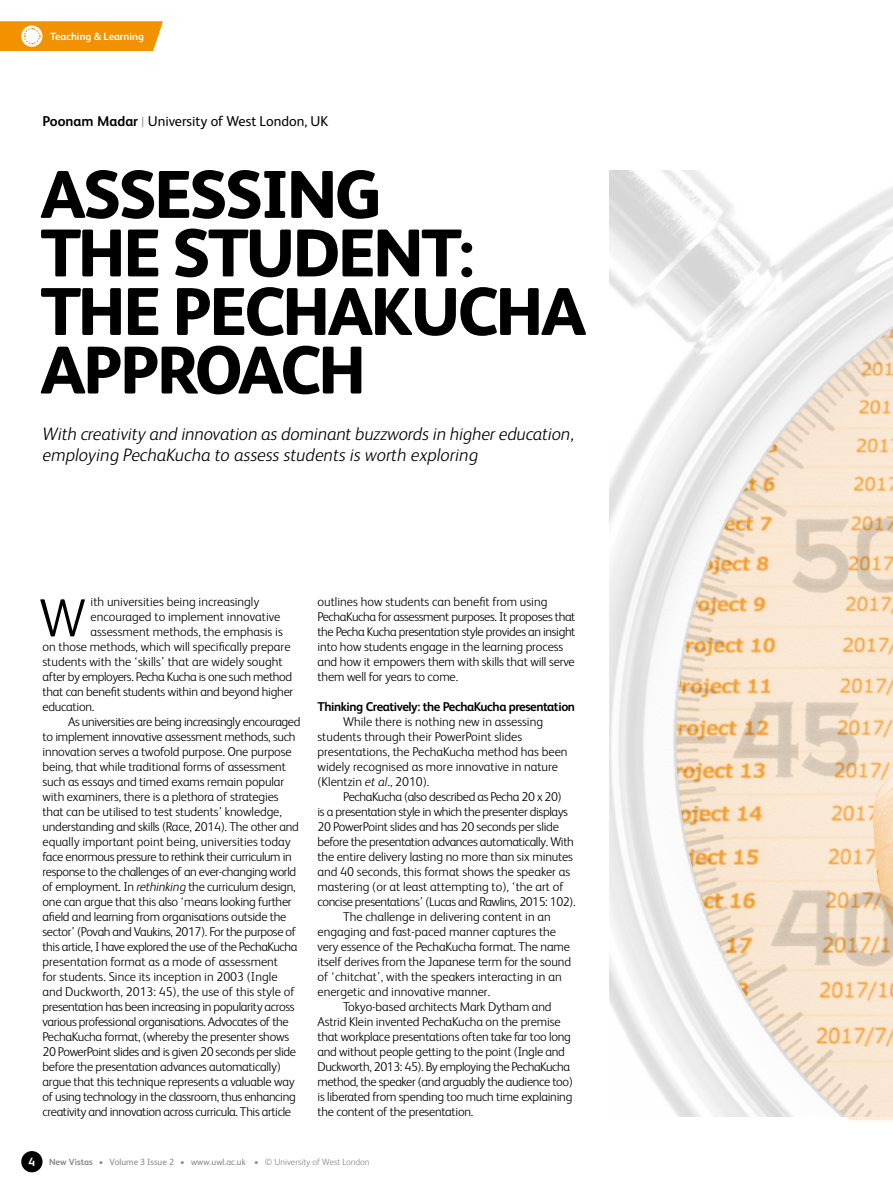
<style>
.page{position:relative;width:893px;height:1191px;background:#fff}
.page>*{position:absolute;margin:0;border:0;box-sizing:border-box;transform-origin:0 0}
.t1{font:800 67.5px/58.5px "FS Albert";letter-spacing:-.04em;color:#000}
.t2{font:300 54px "FS Albert";color:#000}
.t3{font:italic 300 18px/21px "FS Albert";letter-spacing:-.01em;color:#000}
.t4{font:14.25px "FS Albert";color:#000}
.t5{font:300 12.75px/15px "FS Albert";letter-spacing:-.02em;color:#000}
.t6{font:300 12.75px/15px "FS Albert";color:#000}
.t7{font:700 12.75px "FS Albert";letter-spacing:-.03em;color:#000}
.t8{font:700 12px "FS Albert";color:#fff}
.t9{font:700 10.5px "FS Albert";color:#fff}
.t10{font:300 9px "FS Albert";color:#878787}
.s1{font-weight:700}
.s2{font-weight:300;color:#878787}
.s3{font-style:italic}
.s4{font-weight:400}
</style>
<div class="page">
<div style="left:21px;top:1151px;width:22px;height:21px;background:#000;border-radius:50%"></div>
<svg style="left:0;top:21px;width:163px;height:30px;background:#f49d1a"></svg>
<img style="left:609px;top:171px;width:284px;height:945px">
<p class="t9" style="left:50px;top:29px;width:95px">Teaching &amp; Learning</p>
<p class="t4" style="left:43px;top:112px;width:287px"><span class="s1">Poonam Madar</span> <span class="s2">|</span> University of West London, UK</p>
<h1 class="t1" style="left:40px;top:162px;width:547px">ASSESSING<br>THE STUDENT:<br>THE PECHAKUCHA<br>APPROACH</h1>
<h3 class="t3" style="left:43px;top:422px;width:533px">With creativity and innovation as dominant buzzwords in higher education, employing PechaKucha to assess students is worth exploring</h3>
<h2 class="t2" style="left:39px;top:582px;width:48px">W</h2>
<p class="t5" style="left:317px;top:594px;width:259px">outlines how students can benefit from using PechaKucha for assessment purposes. It proposes that the Pecha Kucha presentation style provides an insight into how students engage in the learning process and how it empowers them with skills that will serve them well for years to come.</p>
<p class="t7" style="left:317px;top:698px;width:259px">Thinking Creatively: the PechaKucha presentation</p>
<p class="t6" style="left:317px;top:714px;width:252px;text-indent:26px">While there is nothing new in assessing students through their PowerPoint slides presentations, the PechaKucha method has been widely recognised as more innovative in nature (Klentzin <span class="s3">et al</span>., 2010).</p>
<p class="t5" style="left:343px;top:788px;width:220px">PechaKucha (also described as Pecha 20 x 20)</p>
<p class="t5" style="left:317px;top:803px;width:252px">is a presentation style in which the presenter displays</p>
<p class="t5" style="left:317px;top:818px;width:243px">20 PowerPoint slides and has 20 seconds per slide</p>
<p class="t5" style="left:317px;top:833px;width:258px">before the presentation advances automatically. With</p>
<p class="t5" style="left:317px;top:848px;width:257px">the entire delivery lasting no more than six minutes</p>
<p class="t6" style="left:317px;top:863px;width:254px">and 40 seconds, this format shows the speaker as</p>
<p class="t6" style="left:317px;top:878px;width:248px">mastering (or at least attempting to), ‘the art of</p>
<p class="t5" style="left:317px;top:893px;width:259px">concise presentations’ (Lucas and Rawlins, 2015: 102).</p>
<p class="t6" style="left:343px;top:908px;width:209px">The challenge in delivering content in an</p>
<p class="t6" style="left:317px;top:923px;width:240px">engaging and fast-paced manner captures the</p>
<p class="t5" style="left:317px;top:938px;width:254px">very essence of the PechaKucha format. The name</p>
<p class="t5" style="left:317px;top:953px;width:255px">itself derives from the Japanese term for the sound</p>
<p class="t6" style="left:317px;top:968px;width:246px">of ‘chitchat’, with the speakers interacting in an</p>
<p class="t6" style="left:317px;top:983px;width:174px">energetic and innovative manner.</p>
<p class="t5" style="left:343px;top:998px;width:210px">Tokyo-based architects Mark Dytham and</p>
<p class="t5" style="left:317px;top:1013px;width:245px">Astrid Klein invented PechaKucha on the premise</p>
<p class="t5" style="left:317px;top:1028px;width:255px">that workplace presentations often take far too long</p>
<p class="t5" style="left:317px;top:1043px;width:249px">and without people getting to the point (Ingle and</p>
<p class="t5" style="left:317px;top:1058px;width:254px">Duckworth, 2013: 45). By employing the PechaKucha</p>
<p class="t5" style="left:317px;top:1073px;width:257px">method, the speaker (and arguably the audience too)</p>
<p class="t5" style="left:317px;top:1088px;width:256px">is liberated from spending too much time explaining</p>
<p class="t5" style="left:317px;top:1103px;width:157px">the content of the presentation.</p>
<p class="t6" style="left:91px;top:594px;width:170px">ith universities being increasingly</p>
<p class="t6" style="left:91px;top:609px;width:191px">encouraged to implement innovative</p>
<p class="t6" style="left:91px;top:624px;width:194px">assessment methods, the emphasis is</p>
<p class="t6" style="left:43px;top:639px;width:250px">on those methods, which will specifically prepare</p>
<p class="t6" style="left:43px;top:654px;width:242px">students with the ‘skills’ that are widely sought</p>
<p class="t5" style="left:43px;top:669px;width:251px">after by employers. Pecha Kucha is one such method</p>
<p class="t5" style="left:43px;top:684px;width:252px">that can benefit students within and beyond higher</p>
<p class="t5" style="left:43px;top:699px;width:53px">education.</p>
<p class="t5" style="left:68px;top:714px;width:234px">As universities are being increasingly encouraged</p>
<p class="t5" style="left:43px;top:729px;width:255px">to implement innovative assessment methods, such</p>
<p class="t5" style="left:43px;top:744px;width:251px">innovation serves a twofold purpose. One purpose</p>
<p class="t5" style="left:43px;top:758px;width:245px">being, that while traditional forms of assessment</p>
<p class="t5" style="left:43px;top:773px;width:243px">such as essays and timed exams remain popular</p>
<p class="t5" style="left:43px;top:788px;width:238px">with examiners, there is a plethora of strategies</p>
<p class="t5" style="left:43px;top:803px;width:241px">that can be utilised to test students’ knowledge,</p>
<p class="t5" style="left:43px;top:818px;width:258px">understanding and skills (Race, 2014). The other and</p>
<p class="t6" style="left:43px;top:833px;width:250px">equally important point being, universities today</p>
<p class="t5" style="left:43px;top:848px;width:251px">face enormous pressure to rethink their curriculum in</p>
<p class="t5" style="left:43px;top:863px;width:255px">response to the challenges of an ever-changing world</p>
<p class="t5" style="left:43px;top:878px;width:255px">of employment. In <span class="s3">rethinking</span> the curriculum design,</p>
<p class="t5" style="left:43px;top:893px;width:251px">one can argue that this also ‘means looking further</p>
<p class="t5" style="left:43px;top:908px;width:245px">afield and learning from organisations outside the</p>
<p class="t5" style="left:43px;top:923px;width:255px">sector’ (Povah and Vaukins, 2017). For the purpose of</p>
<p class="t5" style="left:43px;top:938px;width:257px">this article, I have explored the use of the PechaKucha</p>
<p class="t6" style="left:43px;top:953px;width:237px">presentation format as a mode of assessment</p>
<p class="t6" style="left:43px;top:968px;width:237px">for students. Since its inception in 2003 (Ingle</p>
<p class="t6" style="left:43px;top:983px;width:254px">and Duckworth, 2013: 45), the use of this style of</p>
<p class="t5" style="left:43px;top:998px;width:254px">presentation has been increasing in popularity across</p>
<p class="t5" style="left:43px;top:1013px;width:248px">various professional organisations. Advocates of the</p>
<p class="t5" style="left:43px;top:1028px;width:248px">PechaKucha format, (whereby the presenter shows</p>
<p class="t5" style="left:43px;top:1043px;width:255px">20 PowerPoint slides and is given 20 seconds per slide</p>
<p class="t5" style="left:43px;top:1058px;width:240px">before the presentation advances automatically)</p>
<p class="t5" style="left:43px;top:1073px;width:254px">argue that this technique represents a valuable way</p>
<p class="t5" style="left:43px;top:1088px;width:255px">of using technology in the classroom, thus enhancing</p>
<p class="t5" style="left:43px;top:1103px;width:250px">creativity and innovation across curricula. This article</p>
<p class="t8" style="left:29px;top:1154px;width:8px">4</p>
<p class="t10" style="left:49px;top:1156px;width:322px"><span class="s1">New Vistas</span> • <span class="s4">Volume 3 Issue 2</span> • <span class="s4">www.uwl.ac.uk</span> • © University of West London</p>
</div>
